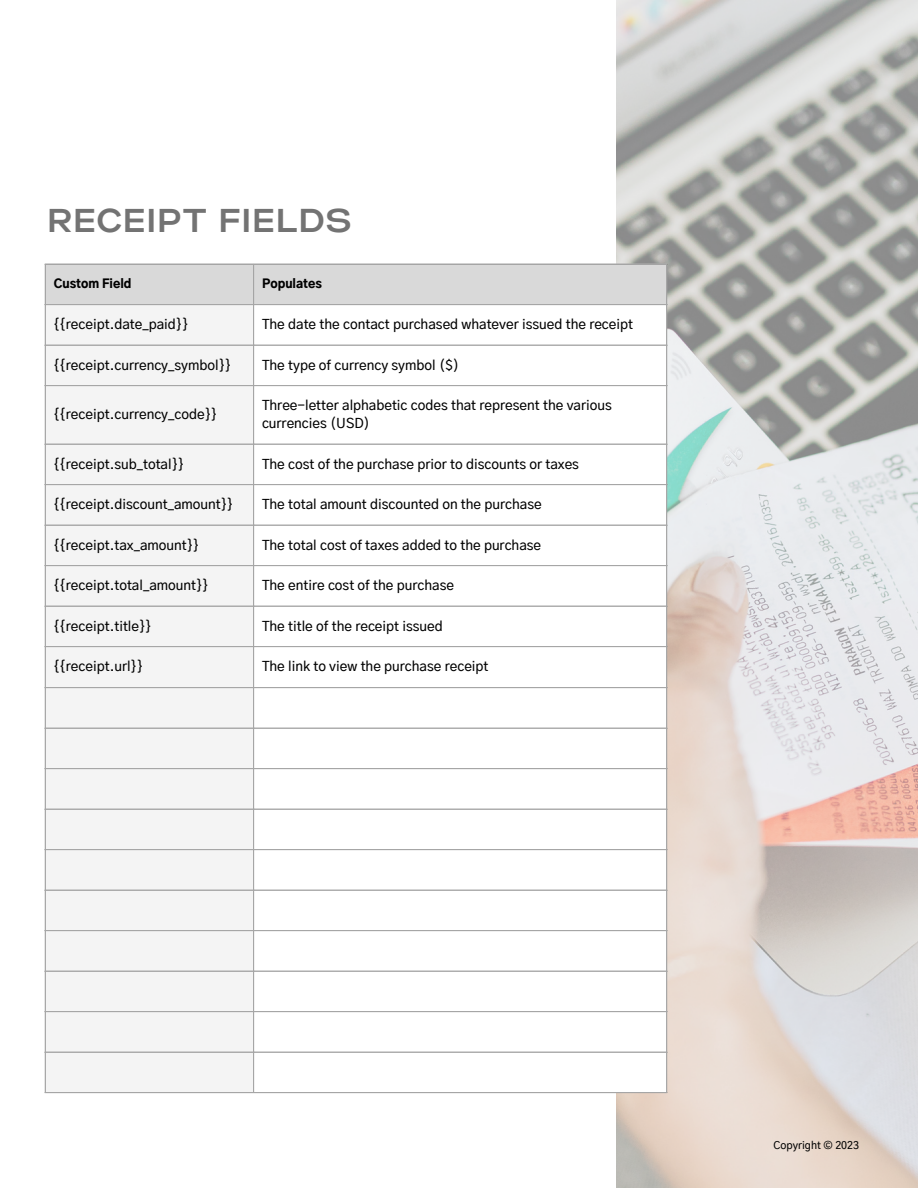
<style>
.page{position:relative;width:918px;height:1188px;background:#fff}
.page>*{position:absolute;margin:0;border:0;box-sizing:border-box;transform-origin:0 0}
.t1{font:700 33px "Gabriel Sans";letter-spacing:.06em;color:#737373}
.t2{font:500 13.5px/18px "Gothic A1";color:#000}
.t3{font:900 12px "Gothic A1";color:#000}
.t4{font:500 10.5px "Gothic A1";color:#000}
</style>
<div class="page">
<img style="left:616px;top:0;width:302px;height:1188px">
<div style="left:46px;top:265px;width:620px;height:39px;background:#d9d9d9"></div>
<div style="left:46px;top:305px;width:207px;height:787px;background:#f4f4f4"></div>
<svg style="left:254px;top:305px;width:412px;height:787px"></svg>
<hr style="left:45px;top:265px;width:1px;height:827px;background:#a6a6a6">
<hr style="left:253px;top:265px;width:1px;height:827px;background:#a6a6a6">
<hr style="left:666px;top:265px;width:1px;height:827px;background:#a6a6a6">
<hr style="left:45px;top:264px;width:622px;height:1px;background:#a6a6a6">
<hr style="left:45px;top:304px;width:622px;height:1px;background:#a6a6a6">
<hr style="left:45px;top:345px;width:622px;height:1px;background:#a6a6a6">
<hr style="left:45px;top:385px;width:622px;height:1px;background:#a6a6a6">
<hr style="left:45px;top:444px;width:622px;height:1px;background:#a6a6a6">
<hr style="left:45px;top:484px;width:622px;height:1px;background:#a6a6a6">
<hr style="left:45px;top:525px;width:622px;height:1px;background:#a6a6a6">
<hr style="left:45px;top:565px;width:622px;height:1px;background:#a6a6a6">
<hr style="left:45px;top:606px;width:622px;height:1px;background:#a6a6a6">
<hr style="left:45px;top:646px;width:622px;height:1px;background:#a6a6a6">
<hr style="left:45px;top:687px;width:622px;height:1px;background:#a6a6a6">
<hr style="left:45px;top:728px;width:622px;height:1px;background:#a6a6a6">
<hr style="left:45px;top:768px;width:622px;height:1px;background:#a6a6a6">
<hr style="left:45px;top:809px;width:622px;height:1px;background:#a6a6a6">
<hr style="left:45px;top:849px;width:622px;height:1px;background:#a6a6a6">
<hr style="left:45px;top:890px;width:622px;height:1px;background:#a6a6a6">
<hr style="left:45px;top:930px;width:622px;height:1px;background:#a6a6a6">
<hr style="left:45px;top:971px;width:622px;height:1px;background:#a6a6a6">
<hr style="left:45px;top:1011px;width:622px;height:1px;background:#a6a6a6">
<hr style="left:45px;top:1052px;width:622px;height:1px;background:#a6a6a6">
<hr style="left:45px;top:1092px;width:622px;height:1px;background:#a6a6a6">
<p class="t1" style="left:48px;top:206px;width:305px">RECEIPT FIELDS</p>
<p class="t3" style="left:54px;top:278px;width:79px">Custom Field</p>
<p class="t3" style="left:262px;top:278px;width:61px">Populates</p>
<p class="t2" style="left:54px;top:316px;width:136px">{{receipt.date_paid}}</p>
<p class="t2" style="left:262px;top:316px;width:373px">The date the contact purchased whatever issued the receipt</p>
<p class="t2" style="left:54px;top:357px;width:179px">{{receipt.currency_symbol}}</p>
<p class="t2" style="left:262px;top:357px;width:199px">The type of currency symbol ($)</p>
<p class="t2" style="left:54px;top:406px;width:165px">{{receipt.currency_code}}</p>
<p class="t2" style="left:262px;top:397px;width:351px">Three-letter alphabetic codes that represent the various currencies (USD)</p>
<p class="t2" style="left:54px;top:456px;width:132px">{{receipt.sub_total}}</p>
<p class="t2" style="left:262px;top:456px;width:319px">The cost of the purchase prior to discounts or taxes</p>
<p class="t2" style="left:54px;top:496px;width:181px">{{receipt.discount_amount}}</p>
<p class="t2" style="left:262px;top:496px;width:281px">The total amount discounted on the purchase</p>
<p class="t2" style="left:54px;top:537px;width:147px">{{receipt.tax_amount}}</p>
<p class="t2" style="left:262px;top:537px;width:281px">The total cost of taxes added to the purchase</p>
<p class="t2" style="left:54px;top:577px;width:156px">{{receipt.total_amount}}</p>
<p class="t2" style="left:262px;top:577px;width:193px">The entire cost of the purchase</p>
<p class="t2" style="left:54px;top:618px;width:99px">{{receipt.title}}</p>
<p class="t2" style="left:262px;top:618px;width:182px">The title of the receipt issued</p>
<p class="t2" style="left:54px;top:658px;width:91px">{{receipt.url}}</p>
<p class="t2" style="left:262px;top:658px;width:228px">The link to view the purchase receipt</p>
<p class="t4" style="left:774px;top:1141px;width:87px">Copyright © 2023</p>
</div>
